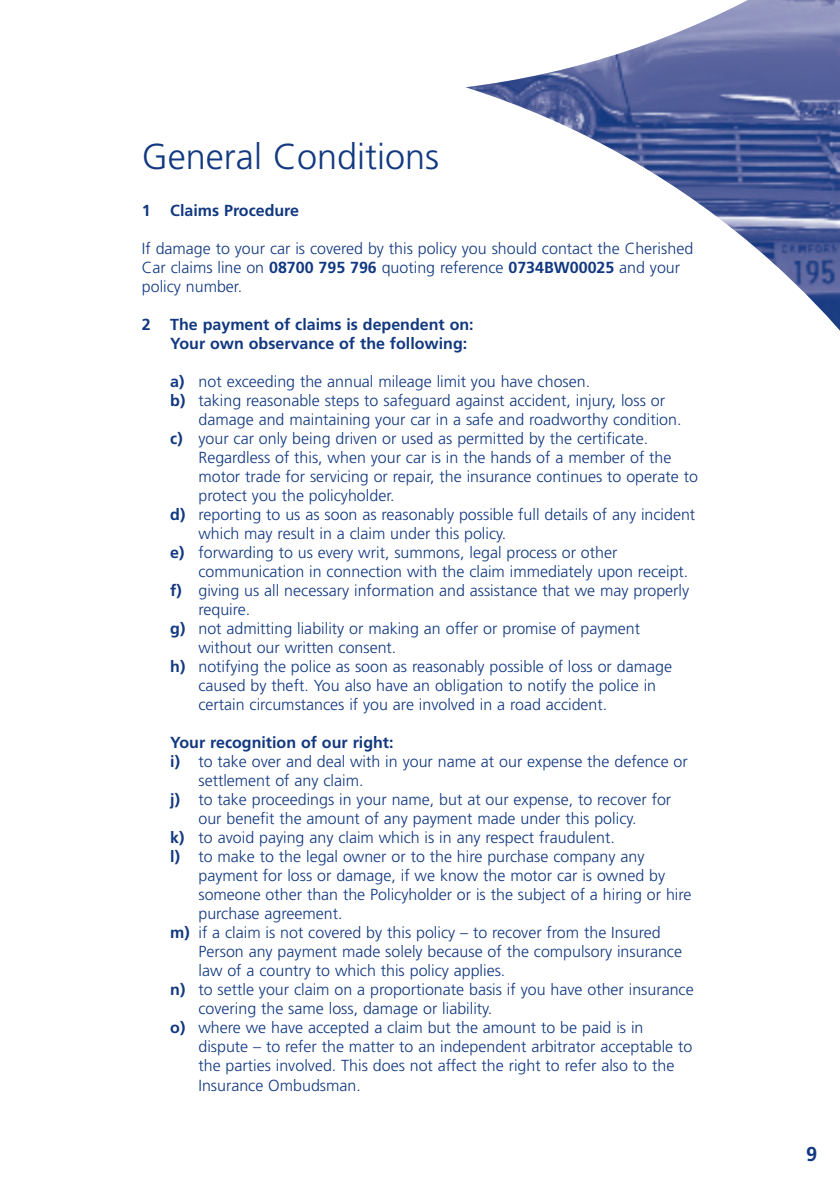
<style>
.page{position:relative;width:840px;height:1191px;background:#fff}
.page>*{position:absolute;margin:0;border:0;box-sizing:border-box;transform-origin:0 0}
.t1{font:300 36px "Frutiger";color:#113880}
.t2{font:700 20px "Frutiger";color:#113880}
.t3{font:300 16px/19px "Frutiger";color:#113880}
.t4{font:700 16px/19px "Frutiger";color:#113880}
.s1{font-weight:700}
</style>
<div class="page">
<img style="left:466px;top:0;width:373px;height:330px">
<h1 class="t1" style="left:142px;top:142px;width:299px">General Conditions</h1>
<p class="t4" style="left:142px;top:202px;width:159px">1 Claims Procedure</p>
<p class="t3" style="left:142px;top:240px;width:552px">If damage to your car is covered by this policy you should contact the Cherished<br>Car claims line on <span class="s1">08700 795 796</span> quoting reference <span class="s1">0734BW00025</span> and your policy number.</p>
<p class="t4" style="left:170px;top:316px;width:305px;text-indent:-28px">2 The payment of claims is dependent on:<br>Your own observance of the following:</p>
<p class="t3" style="left:170px;top:373px;width:421px"><span class="s1">a)</span> not exceeding the annual mileage limit you have chosen.</p>
<p class="t3" style="left:170px;top:392px;width:496px"><span class="s1">b)</span> taking reasonable steps to safeguard against accident, injury, loss or</p>
<p class="t3" style="left:198px;top:411px;width:484px">damage and maintaining your car in a safe and roadworthy condition.</p>
<p class="t3" style="left:170px;top:430px;width:479px"><span class="s1">c)</span> your car only being driven or used as permitted by the certificate.</p>
<p class="t3" style="left:198px;top:449px;width:474px">Regardless of this, when your car is in the hands of a member of the</p>
<p class="t3" style="left:198px;top:468px;width:501px">motor trade for servicing or repair, the insurance continues to operate to</p>
<p class="t3" style="left:198px;top:487px;width:198px">protect you the policyholder.</p>
<p class="t3" style="left:170px;top:506px;width:526px"><span class="s1">d)</span> reporting to us as soon as reasonably possible full details of any incident</p>
<p class="t3" style="left:198px;top:525px;width:309px">which may result in a claim under this policy.</p>
<p class="t3" style="left:170px;top:544px;width:448px"><span class="s1">e)</span> forwarding to us every writ, summons, legal process or other</p>
<p class="t3" style="left:198px;top:563px;width:491px">communication in connection with the claim immediately upon receipt.</p>
<p class="t3" style="left:170px;top:582px;width:520px"><span class="s1">f)</span> giving us all necessary information and assistance that we may properly</p>
<p class="t3" style="left:198px;top:601px;width:53px">require.</p>
<p class="t3" style="left:170px;top:620px;width:471px"><span class="s1">g)</span> not admitting liability or making an offer or promise of payment</p>
<p class="t3" style="left:198px;top:639px;width:199px">without our written consent.</p>
<p class="t3" style="left:170px;top:658px;width:503px"><span class="s1">h)</span> notifying the police as soon as reasonably possible of loss or damage</p>
<p class="t3" style="left:198px;top:677px;width:459px">caused by theft. You also have an obligation to notify the police in</p>
<p class="t3" style="left:198px;top:696px;width:410px">certain circumstances if you are involved in a road accident.</p>
<p class="t4" style="left:170px;top:734px;width:225px">Your recognition of our right:</p>
<p class="t3" style="left:170px;top:753px;width:519px"><span class="s1">i)</span> to take over and deal with in your name at our expense the defence or</p>
<p class="t3" style="left:198px;top:772px;width:166px">settlement of any claim.</p>
<p class="t3" style="left:170px;top:791px;width:502px"><span class="s1">j)</span> to take proceedings in your name, but at our expense, to recover for</p>
<p class="t3" style="left:198px;top:810px;width:439px">our benefit the amount of any payment made under this policy.</p>
<p class="t3" style="left:170px;top:829px;width:446px"><span class="s1">k)</span> to avoid paying any claim which is in any respect fraudulent.</p>
<p class="t3" style="left:170px;top:848px;width:475px"><span class="s1">l)</span> to make to the legal owner or to the hire purchase company any</p>
<p class="t3" style="left:198px;top:867px;width:468px">payment for loss or damage, if we know the motor car is owned by</p>
<p class="t3" style="left:198px;top:886px;width:494px">someone other than the Policyholder or is the subject of a hiring or hire</p>
<p class="t3" style="left:198px;top:905px;width:145px">purchase agreement.</p>
<p class="t3" style="left:170px;top:924px;width:491px"><span class="s1">m)</span> if a claim is not covered by this policy – to recover from the Insured</p>
<p class="t3" style="left:198px;top:943px;width:485px">Person any payment made solely because of the compulsory insurance</p>
<p class="t3" style="left:198px;top:962px;width:308px">law of a country to which this policy applies.</p>
<p class="t3" style="left:170px;top:981px;width:524px"><span class="s1">n)</span> to settle your claim on a proportionate basis if you have other insurance</p>
<p class="t3" style="left:198px;top:1000px;width:295px">covering the same loss, damage or liability.</p>
<p class="t3" style="left:170px;top:1019px;width:474px"><span class="s1">o)</span> where we have accepted a claim but the amount to be paid is in</p>
<p class="t3" style="left:198px;top:1038px;width:495px">dispute – to refer the matter to an independent arbitrator acceptable to</p>
<p class="t3" style="left:198px;top:1057px;width:477px">the parties involved. This does not affect the right to refer also to the</p>
<p class="t3" style="left:198px;top:1076px;width:164px">Insurance Ombudsman.</p>
<p class="t2" style="left:805px;top:1145px;width:13px">9</p>
</div>
